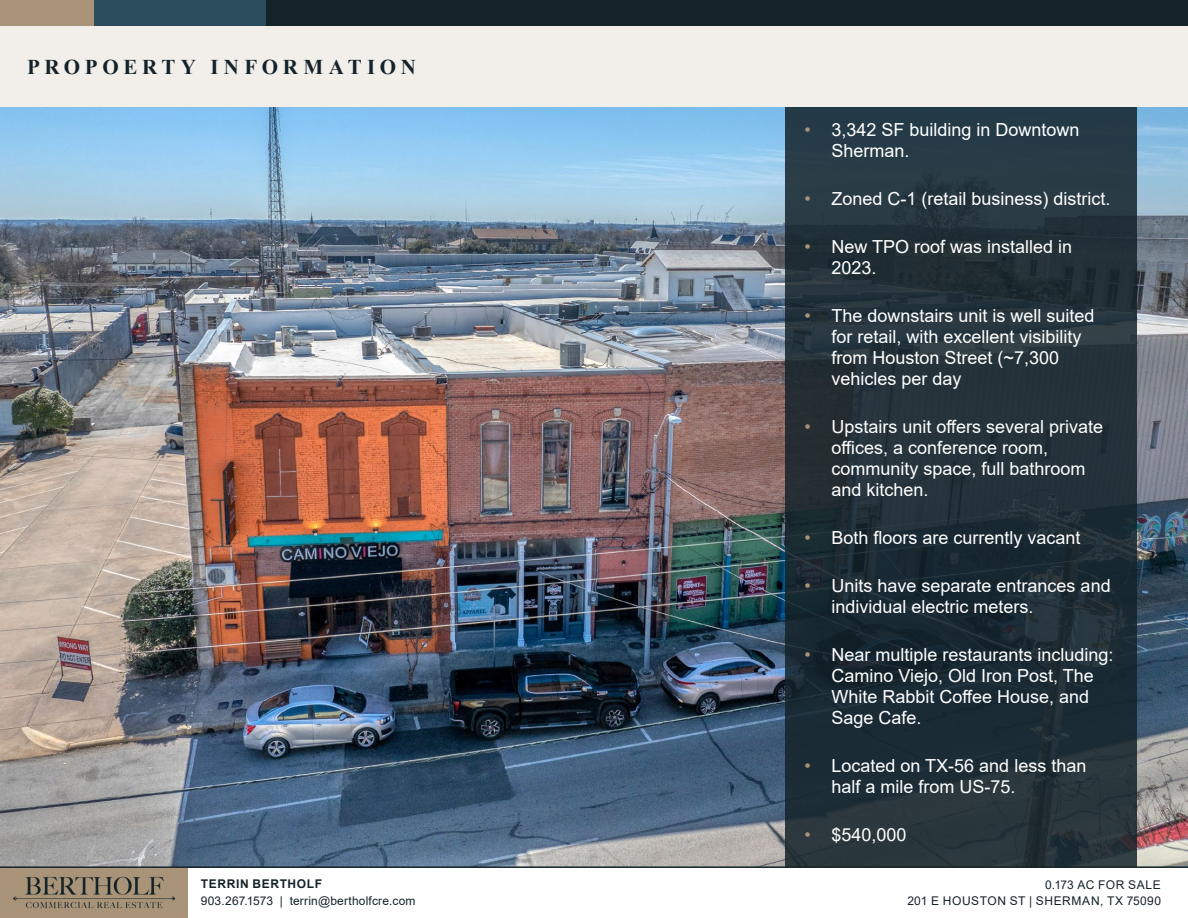
<style>
.page{position:relative;width:1188px;height:918px;background:#fff}
.page>*{position:absolute;margin:0;border:0;box-sizing:border-box;transform-origin:0 0}
.t1{font:700 21px "Times New Roman";letter-spacing:.225em;color:#14232a}
.t2{font:18px/21px "Arial";color:#fff}
.t3{font:12px/16.5px "Arial";letter-spacing:.025em;color:#14232a;text-align:right}
.t4{font:700 12px "Arial";letter-spacing:.05em;color:#14232a}
.s1{color:#aa9479}
</style>
<div class="page">
<img style="left:0;top:107px;width:1188px;height:759px">
<svg style="left:785px;top:107px;width:351px;height:759px;background:#213039"></svg>
<img style="left:0;top:868px;width:188px;height:50px">
<hr style="left:0;top:866px;width:1188px;height:2px;background:#14232a">
<div style="left:0;top:0;width:1188px;height:27px;background:#14232a"></div>
<div style="left:0;top:0;width:94px;height:27px;background:#aa9479"></div>
<div style="left:94px;top:0;width:172px;height:27px;background:#2c4d5b"></div>
<div style="left:0;top:27px;width:1188px;height:80px;background:#f2eeea"></div>
<p class="t1" style="left:27px;top:52px;width:390px">PROPOERTY INFORMATION</p>
<p class="t4" style="left:201px;top:876px;width:123px">TERRIN BERTHOLF</p>
<p class="t3" style="left:201px;top:893px;width:216px">903.267.1573 | terrin@bertholfcre.com</p>
<p class="t2" style="left:832px;top:119px;width:250px;text-indent:-27px"><span class="s1">•</span> 3,342 SF building in Downtown<br>Sherman.</p>
<p class="t2" style="left:805px;top:188px;width:308px"><span class="s1">•</span> Zoned C-1 (retail business) district.</p>
<p class="t2" style="left:832px;top:236px;width:242px;text-indent:-27px"><span class="s1">•</span> New TPO roof was installed in<br>2023.</p>
<p class="t2" style="left:832px;top:305px;width:265px;text-indent:-27px"><span class="s1">•</span> The downstairs unit is well suited for retail, with excellent visibility from Houston Street (~7,300 vehicles per day</p>
<p class="t2" style="left:832px;top:416px;width:273px;text-indent:-27px"><span class="s1">•</span> Upstairs unit offers several private offices, a conference room, community space, full bathroom and kitchen.</p>
<p class="t2" style="left:805px;top:527px;width:278px"><span class="s1">•</span> Both floors are currently vacant</p>
<p class="t2" style="left:832px;top:575px;width:281px;text-indent:-27px"><span class="s1">•</span> Units have separate entrances and individual electric meters.</p>
<p class="t2" style="left:832px;top:644px;width:284px;text-indent:-27px"><span class="s1">•</span> Near multiple restaurants including:<br>Camino Viejo, Old Iron Post, The<br>White Rabbit Coffee House, and<br>Sage Cafe.</p>
<p class="t2" style="left:832px;top:755px;width:256px;text-indent:-27px"><span class="s1">•</span> Located on TX-56 and less than half a mile from US-75.</p>
<p class="t2" style="left:805px;top:824px;width:104px"><span class="s1">•</span> $540,000</p>
<p class="t3" style="left:907px;top:876px;width:255px">0.173 AC FOR SALE<br>201 E HOUSTON ST | SHERMAN, TX 75090</p>
</div>
